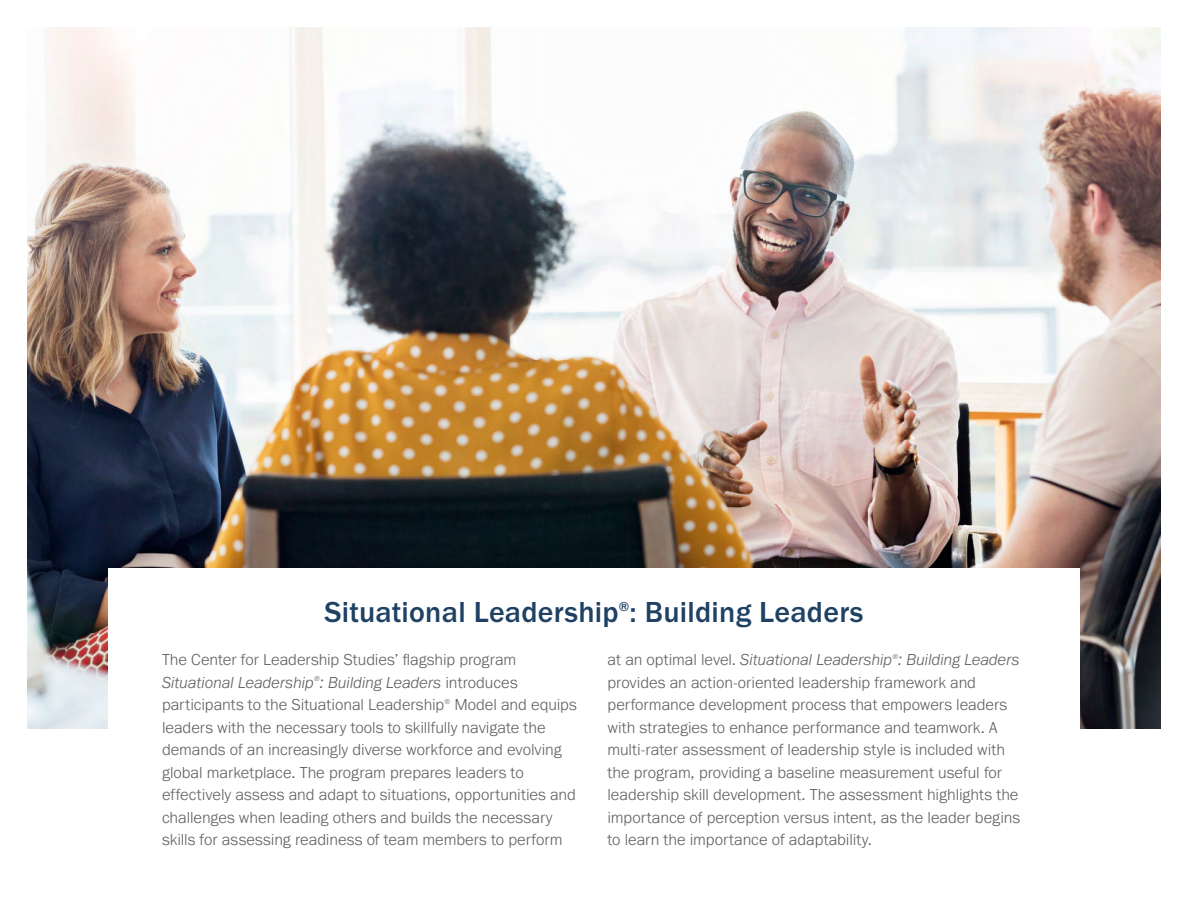
<style>
.page{position:relative;width:1188px;height:918px;background:#fff}
.page>*{position:absolute;margin:0;border:0;box-sizing:border-box;transform-origin:0 0}
.t1{font:500 30px "Franklin Gothic URW";letter-spacing:.01em;color:#1e4164}
.Body_Text__sans_seri{font:300 16.5px/22.5px "Franklin Gothic URW";color:#5f6060}
.Body_Text__sans_seri-2{font:italic 300 16.5px "Franklin Gothic URW";letter-spacing:-.005em;color:#5f6060}
.t2{font:500 13.5px "Franklin Gothic URW";color:#1e4164}
.Body_Text__sans_seri-3{font:italic 300 7.35px "Franklin Gothic URW";color:#5f6060}
.Body_Text__sans_seri-4{font:300 7.35px "Franklin Gothic URW";color:#5f6060}
.s1{font-style:italic}
.s2{font-style:normal}
</style>
<div class="page">
<img style="left:27px;top:27px;width:1134px;height:702px">
<div style="left:108px;top:568px;width:972px;height:311px;background:#fff"></div>
<p class="t2" style="left:619px;top:598px;width:12px">®</p>
<p class="t1" style="left:324px;top:594px;width:541px">Situational Leadership : Building Leaders</p>
<p class="Body_Text__sans_seri" style="left:162px;top:648px;width:357px">The Center for Leadership Studies’ flagship program<br><span class="s1">Situational Leadership : Building Leaders</span> introduces</p>
<p class="Body_Text__sans_seri-3" style="left:314px;top:674px;width:7px">®</p>
<p class="Body_Text__sans_seri" style="left:162px;top:693px;width:284px">participants to the Situational Leadership</p>
<p class="Body_Text__sans_seri-4" style="left:444px;top:697px;width:7px">®</p>
<p class="Body_Text__sans_seri" style="left:162px;top:693px;width:416px;text-indent:292px">Model and equips leaders with the necessary tools to skillfully navigate the demands of an increasingly diverse workforce and evolving global marketplace. The program prepares leaders to effectively assess and adapt to situations, opportunities and challenges when leading others and builds the necessary skills for assessing readiness of team members to perform</p>
<p class="Body_Text__sans_seri-3" style="left:892px;top:652px;width:7px">®</p>
<p class="Body_Text__sans_seri" style="left:607px;top:670px;width:414px">provides an action-oriented leadership framework and performance development process that empowers leaders with strategies to enhance performance and teamwork. A multi-rater assessment of leadership style is included with the program, providing a baseline measurement useful for leadership skill development. The assessment highlights the importance of perception versus intent, as the leader begins to learn the importance of adaptability.</p>
<p class="Body_Text__sans_seri-2" style="left:608px;top:649px;width:414px"><span class="s2">at an optimal level.</span> Situational Leadership : Building Leaders</p>
</div>
